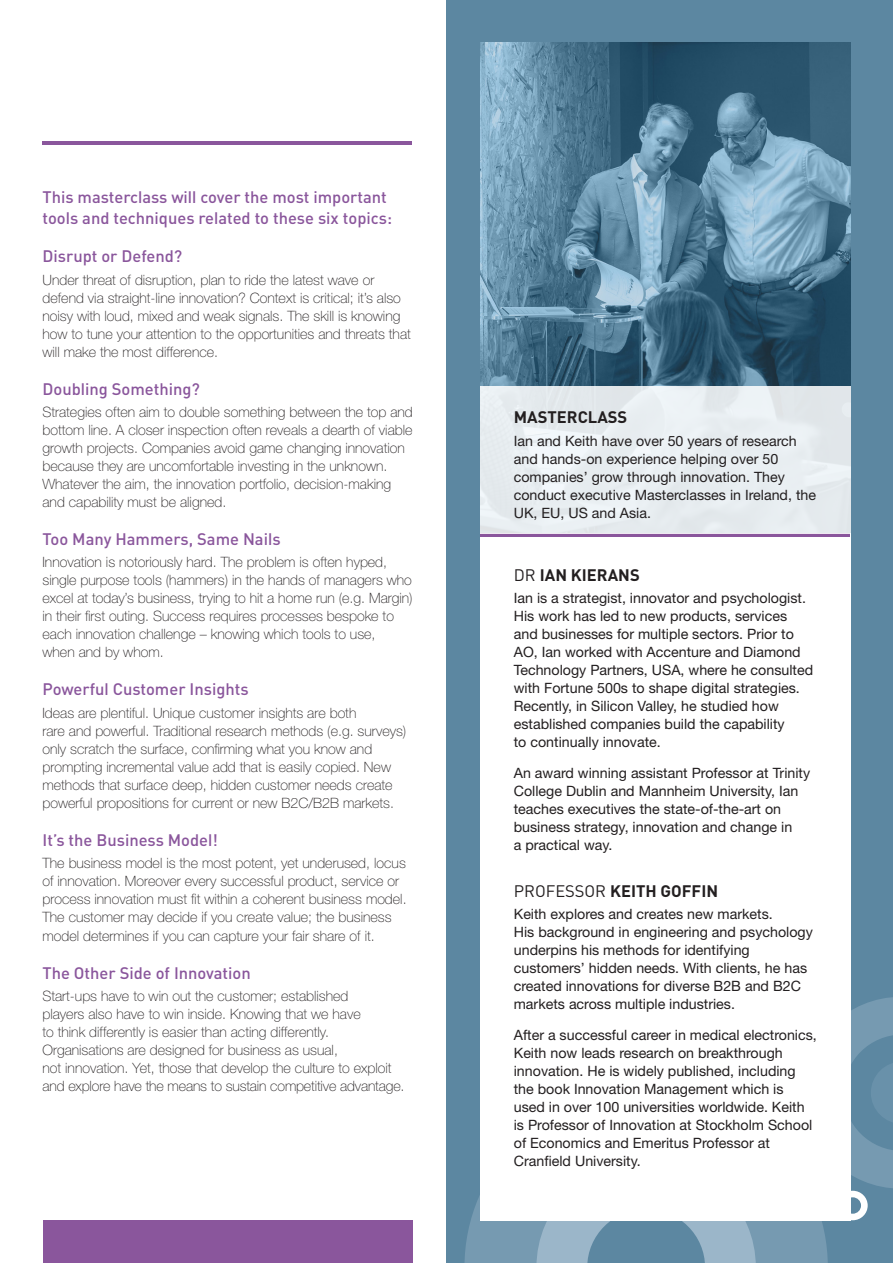
<style>
.page{position:relative;width:893px;height:1263px;background:#fff}
.page>*{position:absolute;margin:0;border:0;box-sizing:border-box;transform-origin:0 0}
.body{font:16.5px/21px "Converse DIN Medium";color:#8a569c}
.body-2{font:16.5px "Converse DIN Bold";color:#231f20}
.body-3{font:100 14.25px/18px "Helvetica Neue";color:#231f20}
.body-4{font:14.25px/18px "Helvetica Neue";color:#231f20}
.s1{font-family:"Converse DIN Regular"}
</style>
<div class="page">
<div style="left:446px;top:0;width:447px;height:1263px;background:#5c87a1"></div>
<svg style="left:464px;top:1195px;width:364px;height:68px;background:#769ab1"></svg>
<svg style="left:536px;top:1220px;width:220px;height:43px"></svg>
<svg style="left:850px;top:997px;width:43px;height:223px"></svg>
<img style="left:480px;top:43px;width:370px;height:343px">
<div style="left:480px;top:533px;width:370px;height:687px;background:#fff"></div>
<svg style="left:480px;top:533px;width:370px;height:4px"></svg>
<hr style="left:43px;top:141px;width:369px;height:3px;background:#8a569c">
<div style="left:480px;top:386px;width:370px;height:147px;background:#e7edf0"></div>
<div style="left:43px;top:1220px;width:370px;height:43px;background:#8a569c"></div>
<p class="body" style="left:43px;top:186px;width:351px">This masterclass will cover the most important tools and techniques related to these six topics:</p>
<p class="body" style="left:43px;top:245px;width:141px">Disrupt or Defend?</p>
<p class="body-3" style="left:43px;top:271px;width:370px">Under threat of disruption, plan to ride the latest wave or defend via straight-line innovation? Context is critical; it’s also noisy with loud, mixed and weak signals. The skill is knowing how to tune your attention to the opportunities and threats that will make the most difference.</p>
<p class="body" style="left:43px;top:378px;width:159px">Doubling Something?</p>
<p class="body-3" style="left:43px;top:403px;width:372px">Strategies often aim to double something between the top and bottom line. A closer inspection often reveals a dearth of viable growth projects. Companies avoid game changing innovation because they are uncomfortable investing in the unknown.<br>Whatever the aim, the innovation portfolio, decision-making and capability must be aligned.</p>
<p class="body" style="left:43px;top:528px;width:240px">Too Many Hammers, Same Nails</p>
<p class="body-3" style="left:43px;top:553px;width:372px">Innovation is notoriously hard. The problem is often hyped, single purpose tools (hammers) in the hands of managers who excel at today’s business, trying to hit a home run (e.g. Margin) in their first outing. Success requires processes bespoke to each innovation challenge – knowing which tools to use,<br>when and by whom.</p>
<p class="body" style="left:43px;top:678px;width:208px">Powerful Customer Insights</p>
<p class="body-3" style="left:43px;top:703px;width:365px">Ideas are plentiful. Unique customer insights are both<br>rare and powerful. Traditional research methods (e.g. surveys) only scratch the surface, confirming what you know and prompting incremental value add that is easily copied. New methods that surface deep, hidden customer needs create powerful propositions for current or new B2C/B2B markets.</p>
<p class="body" style="left:43px;top:828px;width:177px">It’s the Business Model!</p>
<p class="body-3" style="left:43px;top:854px;width:366px">The business model is the most potent, yet underused, locus of innovation. Moreover every successful product, service or process innovation must fit within a coherent business model.<br>The customer may decide if you create value; the business model determines if you can capture your fair share of it.</p>
<p class="body" style="left:43px;top:961px;width:210px">The Other Side of Innovation</p>
<p class="body-3" style="left:43px;top:987px;width:363px">Start-ups have to win out the customer; established<br>players also have to win inside. Knowing that we have<br>to think differently is easier than acting differently.<br>Organisations are designed for business as usual,<br>not innovation. Yet, those that develop the culture to exploit and explore have the means to sustain competitive advantage.</p>
<p class="body-2" style="left:514px;top:407px;width:115px">MASTERCLASS</p>
<p class="body-4" style="left:514px;top:431px;width:304px">Ian and Keith have over 50 years of research and hands-on experience helping over 50 companies’ grow through innovation. They conduct executive Masterclasses in Ireland, the UK, EU, US and Asia.</p>
<p class="body-2" style="left:514px;top:564px;width:127px"><span class="s1">DR</span> IAN KIERANS</p>
<p class="body-4" style="left:514px;top:589px;width:301px">Ian is a strategist, innovator and psychologist.<br>His work has led to new products, services and businesses for multiple sectors. Prior to AO, Ian worked with Accenture and Diamond Technology Partners, USA, where he consulted with Fortune 500s to shape digital strategies.<br>Recently, in Silicon Valley, he studied how established companies build the capability<br>to continually innovate.</p>
<p class="body-4" style="left:514px;top:764px;width:298px">An award winning assistant Professor at Trinity College Dublin and Mannheim University, Ian teaches executives the state-of-the-art on business strategy, innovation and change in<br>a practical way.</p>
<p class="body-2" style="left:514px;top:880px;width:206px"><span class="s1">PROFESSOR</span> KEITH GOFFIN</p>
<p class="body-4" style="left:514px;top:905px;width:301px">Keith explores and creates new markets.<br>His background in engineering and psychology underpins his methods for identifying customers’ hidden needs. With clients, he has created innovations for diverse B2B and B2C markets across multiple industries.</p>
<p class="body-4" style="left:514px;top:1025px;width:304px">After a successful career in medical electronics, Keith now leads research on breakthrough innovation. He is widely published, including the book Innovation Management which is used in over 100 universities worldwide. Keith is Professor of Innovation at Stockholm School of Economics and Emeritus Professor at Cranfield University.</p>
</div>
